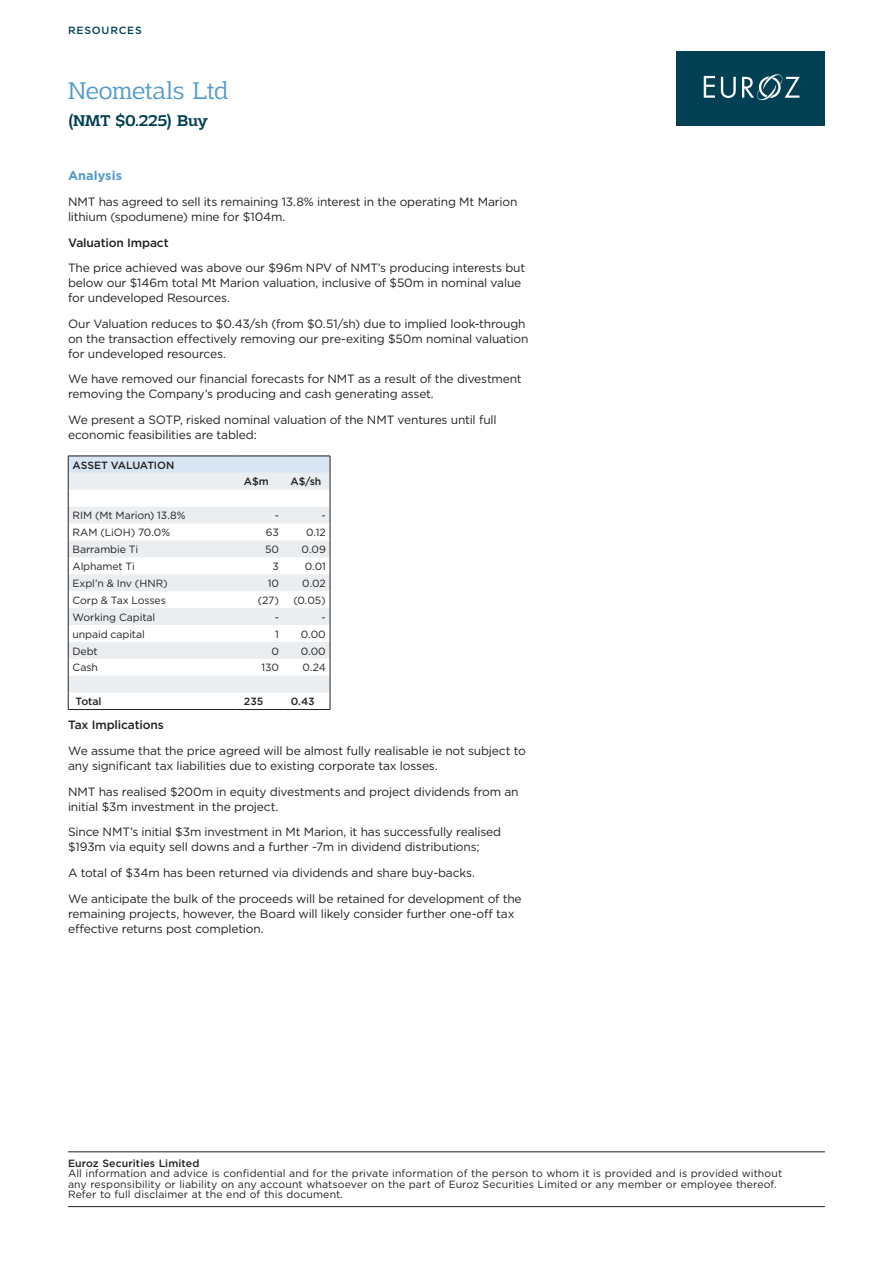
<style>
.page{position:relative;width:893px;height:1263px;background:#fff}
.page>*{position:absolute;margin:0;border:0;box-sizing:border-box;transform-origin:0 0}
.t1{font:300 25.5px "Adria Slab";letter-spacing:-.01em;color:#549aca}
.t2{font:500 16.5px "Adria Slab";letter-spacing:-.02em;color:#013f52}
.t3{font:700 12.75px "Gotham";letter-spacing:.005em;color:#549aca}
.t4{font:12px/15px "Gotham";letter-spacing:-.015em;color:#231f20}
.t5{font:500 12px "Gotham";letter-spacing:-.015em;color:#231f20}
.t6{font:10.5px/10.5px "Gotham";letter-spacing:.005em;color:#231f20}
.t7{font:500 10.5px "Gotham";color:#231f20}
.t8{font:500 10.5px "Gotham";letter-spacing:.08em;color:#013f52}
</style>
<div class="page">
<div style="left:676px;top:51px;width:149px;height:74px;background:#013f52"></div>
<svg style="left:704px;top:76px;width:11px;height:22px"></svg>
<svg style="left:721px;top:77px;width:15px;height:21px"></svg>
<svg style="left:742px;top:74px;width:58px;height:26px"></svg>
<hr style="left:68px;top:1151px;width:757px;height:1px;background:#231f20">
<hr style="left:68px;top:1206px;width:757px;height:1px;background:#231f20">
<svg style="left:68px;top:456px;width:263px;height:253px"></svg>
<hr style="left:68px;top:709px;width:168px;height:1px;background:#231f20">
<hr style="left:236px;top:709px;width:47px;height:1px;background:#231f20">
<hr style="left:283px;top:709px;width:47px;height:1px;background:#231f20">
<p class="t8" style="left:68px;top:23px;width:75px">RESOURCES</p>
<h1 class="t1" style="left:68px;top:76px;width:162px">Neometals Ltd</h1>
<h2 class="t2" style="left:68px;top:111px;width:141px">(NMT $0.225) Buy</h2>
<p class="t3" style="left:68px;top:167px;width:56px">Analysis</p>
<p class="t4" style="left:68px;top:194px;width:451px">NMT has agreed to sell its remaining 13.8% interest in the operating Mt Marion lithium (spodumene) mine for $104m.</p>
<p class="t5" style="left:68px;top:234px;width:102px">Valuation Impact</p>
<p class="t4" style="left:68px;top:260px;width:459px">The price achieved was above our $96m NPV of NMT’s producing interests but below our $146m total Mt Marion valuation, inclusive of $50m in nominal value for undeveloped Resources.</p>
<p class="t4" style="left:68px;top:316px;width:462px">Our Valuation reduces to $0.43/sh (from $0.51/sh) due to implied look-through on the transaction effectively removing our pre-exiting $50m nominal valuation for undeveloped resources.</p>
<p class="t4" style="left:68px;top:371px;width:455px">We have removed our financial forecasts for NMT as a result of the divestment removing the Company’s producing and cash generating asset.</p>
<p class="t4" style="left:68px;top:412px;width:430px">We present a SOTP, risked nominal valuation of the NMT ventures until full economic feasibilities are tabled:</p>
<p class="t7" style="left:72px;top:458px;width:104px">ASSET VALUATION</p>
<p class="t7" style="left:244px;top:475px;width:26px">A$m</p>
<p class="t7" style="left:291px;top:475px;width:32px">A$/sh</p>
<p class="t6" style="left:72px;top:510px;width:115px">RIM (Mt Marion) 13.8%</p>
<p class="t6" style="left:275px;top:510px;width:6px">-</p>
<p class="t6" style="left:321px;top:510px;width:6px">-</p>
<p class="t6" style="left:72px;top:527px;width:99px">RAM (LiOH) 70.0%</p>
<p class="t6" style="left:266px;top:527px;width:15px">63</p>
<p class="t6" style="left:306px;top:527px;width:21px">0.12</p>
<p class="t6" style="left:72px;top:544px;width:67px">Barrambie Ti</p>
<p class="t6" style="left:265px;top:544px;width:15px">50</p>
<p class="t6" style="left:302px;top:544px;width:26px">0.09</p>
<p class="t6" style="left:72px;top:561px;width:64px">Alphamet Ti</p>
<p class="t6" style="left:273px;top:561px;width:8px">3</p>
<p class="t6" style="left:305px;top:561px;width:23px">0.01</p>
<p class="t6" style="left:72px;top:578px;width:97px">Expl’n &amp; Inv (HNR)</p>
<p class="t6" style="left:268px;top:578px;width:13px">10</p>
<p class="t6" style="left:302px;top:578px;width:25px">0.02</p>
<p class="t6" style="left:72px;top:595px;width:95px">Corp &amp; Tax Losses</p>
<p class="t6" style="left:258px;top:595px;width:23px">(27)</p>
<p class="t6" style="left:293px;top:595px;width:34px">(0.05)</p>
<p class="t6" style="left:72px;top:611px;width:84px">Working Capital</p>
<p class="t6" style="left:275px;top:611px;width:6px">-</p>
<p class="t6" style="left:321px;top:611px;width:6px">-</p>
<p class="t6" style="left:72px;top:628px;width:74px">unpaid capital</p>
<p class="t6" style="left:275px;top:628px;width:5px">1</p>
<p class="t6" style="left:301px;top:628px;width:27px">0.00</p>
<p class="t6" style="left:72px;top:645px;width:27px">Debt</p>
<p class="t6" style="left:271px;top:645px;width:9px">0</p>
<p class="t6" style="left:301px;top:645px;width:27px">0.00</p>
<p class="t6" style="left:72px;top:662px;width:27px">Cash</p>
<p class="t6" style="left:261px;top:662px;width:19px">130</p>
<p class="t6" style="left:302px;top:662px;width:25px">0.24</p>
<p class="t7" style="left:76px;top:695px;width:27px">Total</p>
<p class="t7" style="left:244px;top:695px;width:21px">235</p>
<p class="t7" style="left:291px;top:695px;width:25px">0.43</p>
<p class="t5" style="left:68px;top:717px;width:97px">Tax Implications</p>
<p class="t4" style="left:68px;top:743px;width:459px">We assume that the price agreed will be almost fully realisable ie not subject to any significant tax liabilities due to existing corporate tax losses.</p>
<p class="t4" style="left:68px;top:784px;width:452px">NMT has realised $200m in equity divestments and project dividends from an initial $3m investment in the project.</p>
<p class="t4" style="left:68px;top:824px;width:435px">Since NMT’s initial $3m investment in Mt Marion, it has successfully realised $193m via equity sell downs and a further ~7m in dividend distributions;</p>
<p class="t4" style="left:68px;top:859px;width:455px;line-height:25.7px">A total of $34m has been returned via dividends and share buy-backs.<br>We anticipate the bulk of the proceeds will be retained for development of the</p>
<p class="t4" style="left:68px;top:905px;width:448px">remaining projects, however, the Board will likely consider further one-off tax effective returns post completion.</p>
<p class="t7" style="left:68px;top:1156px;width:133px">Euroz Securities Limited</p>
<p class="t6" style="left:68px;top:1168px;width:716px">All information and advice is confidential and for the private information of the person to whom it is provided and is provided without any responsibility or liability on any account whatsoever on the part of Euroz Securities Limited or any member or employee thereof.<br>Refer to full disclaimer at the end of this document.</p>
</div>
